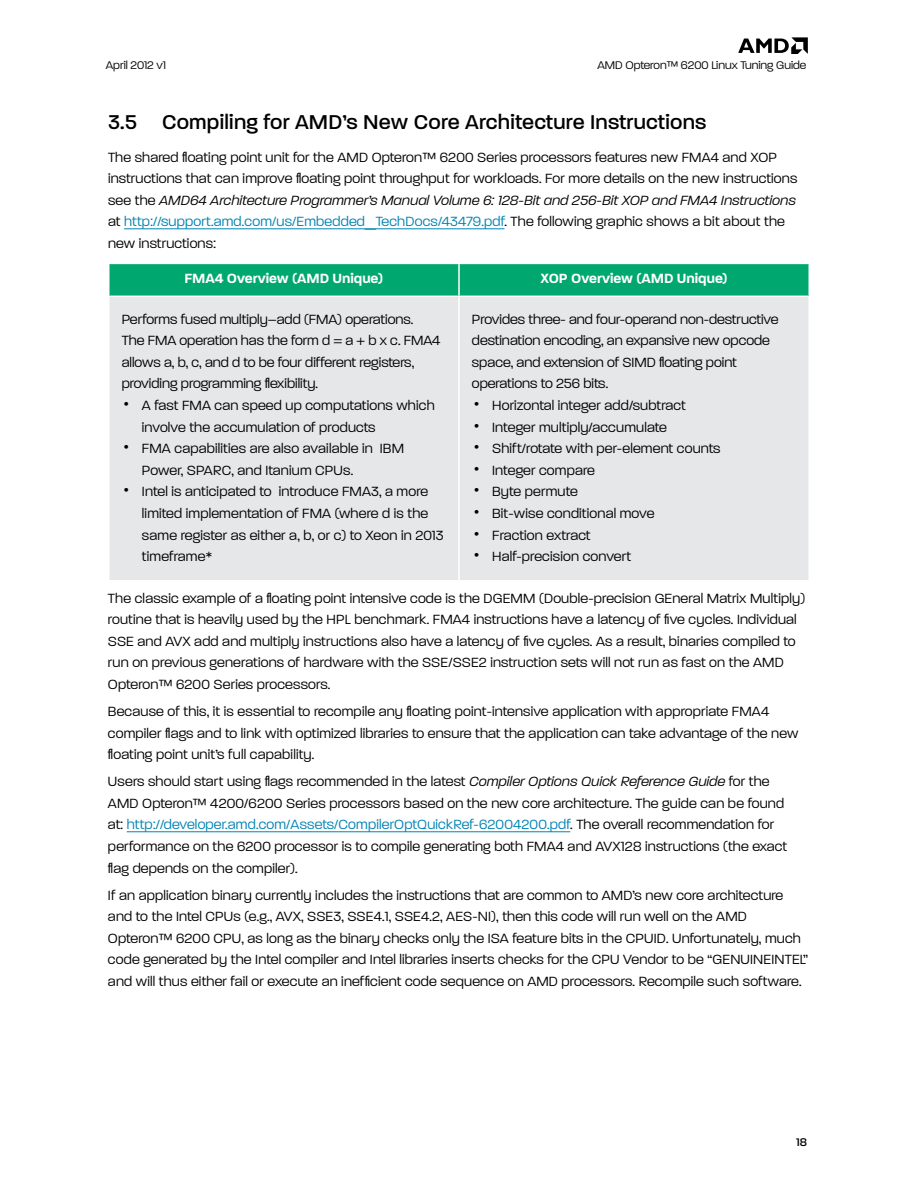
<style>
.page{position:relative;width:918px;height:1188px;background:#fff}
.page>*{position:absolute;margin:0;border:0;box-sizing:border-box;transform-origin:0 0}
.t1{font:500 27px "Paralucent";letter-spacing:.01em;color:#000}
.t2{font:300 18px/21.6px "Paralucent";letter-spacing:.01em;color:#000}
.t3{font:600 18px "Paralucent";color:#fff}
.t4{font:300 15px "Paralucent";color:#000}
.t5{font:500 15px "Paralucent";color:#000}
.s1{font-style:italic}
.s2{color:#0083b4}
.s3{font-family:"Myriad";font-weight:400}
</style>
<div class="page">
<svg style="left:738px;top:37px;width:70px;height:17px"></svg>
<hr style="left:124px;top:229px;width:381px;height:1px;background:#0083b4">
<hr style="left:127px;top:832px;width:443px;height:1px;background:#0083b4">
<div style="left:110px;top:264px;width:698px;height:32px;background:#00a870"></div>
<div style="left:110px;top:297px;width:698px;height:283px;background:#e6e7e8"></div>
<hr style="left:458px;top:264px;width:2px;height:32px;background:#fff">
<hr style="left:458px;top:297px;width:2px;height:283px;background:#fff">
<p class="t4" style="left:106px;top:57px;width:62px">April 2012 v1</p>
<p class="t4" style="left:598px;top:57px;width:210px">AMD Opteron™ 6200 Linux Tuning Guide</p>
<h1 class="t1" style="left:108px;top:108px;width:600px">3.5 Compiling for AMD’s New Core Architecture Instructions</h1>
<p class="t2" style="left:108px;top:145px;width:691px">The shared floating point unit for the AMD Opteron™ 6200 Series processors features new FMA4 and XOP instructions that can improve floating point throughput for workloads. For more details on the new instructions see the <span class="s1">AMD64 Architecture Programmer’s Manual Volume 6: 128-Bit and 256-Bit XOP and FMA4 Instructions </span>at <span class="s2">http://support.amd.com/us/Embedded_TechDocs/43479.pdf</span>. The following graphic shows a bit about the new instructions:</p>
<p class="t3" style="left:184px;top:269px;width:125px">FMA4 Overview (AMD</p>
<p class="t3" style="left:332px;top:269px;width:52px">Unique)</p>
<p class="t3" style="left:541px;top:269px;width:113px">XOP Overview (AMD</p>
<p class="t3" style="left:677px;top:269px;width:52px">Unique)</p>
<p class="t2" style="left:122px;top:307px;width:320px">Performs fused multiply–add (FMA) operations.<br>The FMA operation has the form d = a + b x c. FMA4 allows a, b, c, and d to be four different registers, providing programming flexibility.</p>
<p class="t2" style="left:142px;top:394px;width:294px;text-indent:-18px"><span class="s3">•</span> A fast FMA can speed up computations which involve the accumulation of products</p>
<p class="t2" style="left:142px;top:437px;width:264px;text-indent:-18px"><span class="s3">•</span> FMA capabilities are also available in IBM<br>Power, SPARC, and Itanium CPUs.</p>
<p class="t2" style="left:142px;top:480px;width:303px;text-indent:-18px"><span class="s3">•</span> Intel is anticipated to introduce FMA3, a more limited implementation of FMA (where d is the same register as either a, b, or c) to Xeon in 2013 timeframe*</p>
<p class="t2" style="left:472px;top:307px;width:308px">Provides three- and four-operand non-destructive destination encoding, an expansive new opcode space, and extension of SIMD floating point operations to 256 bits.</p>
<p class="t2" style="left:474px;top:394px;width:213px"><span class="s3">•</span> Horizontal integer add/subtract</p>
<p class="t2" style="left:474px;top:415px;width:194px"><span class="s3">•</span> Integer multiply/accumulate</p>
<p class="t2" style="left:474px;top:437px;width:248px"><span class="s3">•</span> Shift/rotate with per-element counts</p>
<p class="t2" style="left:474px;top:459px;width:122px"><span class="s3">•</span> Integer compare</p>
<p class="t2" style="left:474px;top:480px;width:105px"><span class="s3">•</span> Byte permute</p>
<p class="t2" style="left:474px;top:502px;width:182px"><span class="s3">•</span> Bit-wise conditional move</p>
<p class="t2" style="left:474px;top:523px;width:118px"><span class="s3">•</span> Fraction extract</p>
<p class="t2" style="left:474px;top:545px;width:159px"><span class="s3">•</span> Half-precision convert</p>
<p class="t2" style="left:108px;top:586px;width:699px">The classic example of a floating point intensive code is the DGEMM (Double-precision GEneral Matrix Multiply) routine that is heavily used by the HPL benchmark. FMA4 instructions have a latency of five cycles. Individual SSE and AVX add and multiply instructions also have a latency of five cycles. As a result, binaries compiled to run on previous generations of hardware with the SSE/SSE2 instruction sets will not run as fast on the AMD Opteron™ 6200 Series processors.</p>
<p class="t2" style="left:108px;top:700px;width:692px">Because of this, it is essential to recompile any floating point-intensive application with appropriate FMA4 compiler flags and to link with optimized libraries to ensure that the application can take advantage of the new floating point unit’s full capability.</p>
<p class="t2" style="left:108px;top:770px;width:681px">Users should start using flags recommended in the latest <span class="s1">Compiler Options Quick Reference Guide</span> for the AMD Opteron™ 4200/6200 Series processors based on the new core architecture. The guide can be found at: <span class="s2">http://developer.amd.com/Assets/CompilerOptQuickRef-62004200.pdf</span>. The overall recommendation for performance on the 6200 processor is to compile generating both FMA4 and AVX128 instructions (the exact flag depends on the compiler).</p>
<p class="t2" style="left:108px;top:883px;width:702px">If an application binary currently includes the instructions that are common to AMD’s new core architecture and to the Intel CPUs (e.g., AVX, SSE3, SSE4.1, SSE4.2, AES-NI), then this code will run well on the AMD Opteron™ 6200 CPU, as long as the binary checks only the ISA feature bits in the CPUID. Unfortunately, much code generated by the Intel compiler and Intel libraries inserts checks for the CPU Vendor to be “GENUINEINTEL” and will thus either fail or execute an inefficient code sequence on AMD processors. Recompile such software.</p>
<p class="t5" style="left:796px;top:1134px;width:12px">18</p>
</div>
